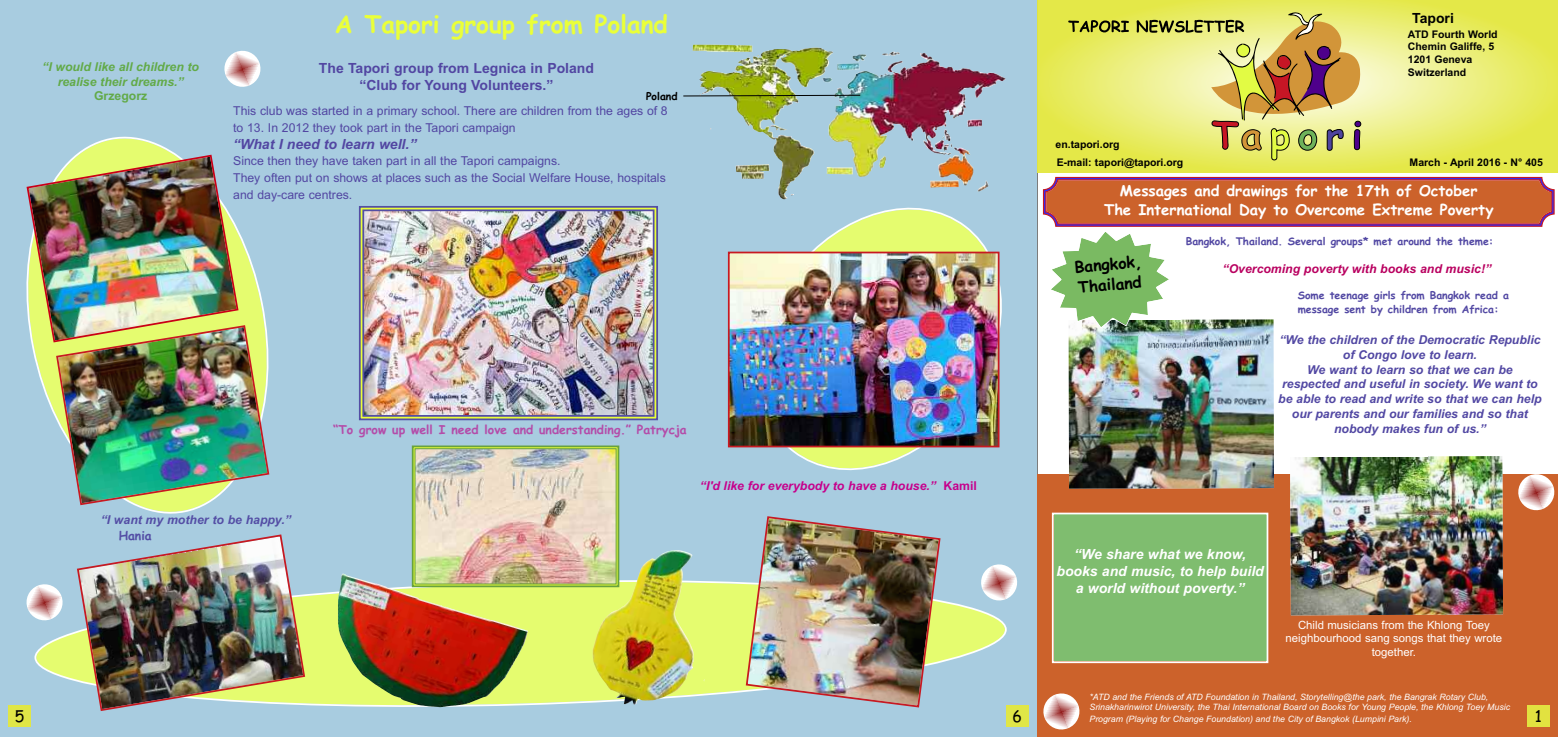
<style>
.page{position:relative;width:1558px;height:737px;background:#fff}
.page>*{position:absolute;margin:0;border:0;box-sizing:border-box;transform-origin:0 0}
.t1{font:700 24.5px "Comic Sans MS";color:#eaff39}
.t2{font:700 15.75px/20.3px "Comic Sans MS";color:#000}
.t3{font:15.75px "Comic Sans MS";color:#000}
.t4{font:700 14.88px/19.2px "Comic Sans MS";color:#fff;text-align:center}
.t5{font:italic 700 14px/16.8px "Arial";color:#fff;text-align:center}
.t6{font:700 14px/16.8px "Arial";color:#5246a2;text-align:center}
.t7{font:italic 700 14px "Arial";color:#5246a2}
.t8{font:700 14px "Arial";color:#000}
.t9{font:12.25px/16.6px "Arial";color:#5246a2}
.t10{font:italic 700 12.25px/14.7px "Arial";color:#5248a3;text-align:center}
.t11{font:700 12.25px "Comic Sans MS";color:#b44ca9}
.t12{font:italic 700 12.25px/14.7px "Arial";color:#62aa48;text-align:center}
.t13{font:italic 700 12.25px "Arial";color:#c6008c}
.t14{font:italic 700 12.25px "Arial";color:#b90060}
.t15{font:italic 700 12.25px "Arial";color:#544ea5}
.t16{font:700 12.25px "Arial";color:#62aa48}
.t17{font:700 12.25px "Comic Sans MS";color:#544ea5}
.t18{font:11.38px/13.7px "Arial";color:#fff;text-align:center}
.t19{font:700 10.5px/13.6px "Comic Sans MS";color:#5248a3}
.t20{font:700 10.5px/12.6px "Arial";color:#000}
.t21{font:700 10.5px "Comic Sans MS";color:#000}
.t22{font:italic 8.75px/10.5px "Arial";color:#fff}
.s1{font-style:normal}
</style>
<div class="page">
<hr style="left:1037px;top:0;width:1px;height:737px;background:#000">
<div style="left:1037px;top:474px;width:521px;height:263px;background:#cc622b"></div>
<svg style="left:1037px;top:0;width:521px;height:172px;background:#e8eb65"></svg>
<svg style="left:1043px;top:693px;width:37px;height:37px"></svg>
<div style="left:1053px;top:514px;width:213px;height:147px;background:#7fbd6f"></div>
<div style="left:1052px;top:512px;width:216px;height:151px;border:2px solid #fff"></div>
<img style="left:1042px;top:176px;width:513px;height:439px">
<div style="left:0;top:0;width:1037px;height:737px;background:#a8cce0"></div>
<img style="left:365px;top:212px;width:286px;height:202px">
<div style="left:359px;top:206px;width:299px;height:214px;border:2px solid #544ea5"></div>
<div style="left:362px;top:209px;width:292px;height:208px;border:2px solid #544ea5"></div>
<svg style="left:77px;top:136px;width:126px;height:378px"></svg>
<img style="left:26px;top:154px;width:244px;height:352px">
<svg style="left:34px;top:581px;width:973px;height:127px"></svg>
<img style="left:76px;top:534px;width:230px;height:177px">
<img style="left:337px;top:573px;width:191px;height:134px">
<img style="left:592px;top:550px;width:113px;height:155px">
<img style="left:745px;top:516px;width:196px;height:192px">
<img style="left:417px;top:450px;width:197px;height:132px">
<div style="left:412px;top:445px;width:207px;height:142px;border:2px solid #68a23e"></div>
<div style="left:415px;top:448px;width:201px;height:136px;border:1px solid #68a23e"></div>
<svg style="left:745px;top:189px;width:257px;height:282px"></svg>
<img style="left:731px;top:255px;width:265px;height:189px">
<div style="left:728px;top:252px;width:271px;height:195px;border:2px solid #c71921"></div>
<img style="left:699px;top:48px;width:144px;height:151px">
<svg style="left:683px;top:94px;width:178px;height:3px"></svg>
<svg style="left:26px;top:582px;width:39px;height:40px"></svg>
<svg style="left:979px;top:564px;width:38px;height:39px"></svg>
<svg style="left:224px;top:50px;width:37px;height:37px"></svg>
<div style="left:1527px;top:705px;width:22px;height:22px;background:#e3e841"></div>
<div style="left:8px;top:705px;width:23px;height:22px;background:#e3e841"></div>
<div style="left:1006px;top:705px;width:22px;height:22px;background:#e3e841"></div>
<svg style="left:1068px;top:20px;width:61px;height:12px"></svg>
<svg style="left:1136px;top:12px;width:225px;height:148px;background:#d4c771"></svg>
<h1 class="t1" style="left:335px;top:10px;width:335px">A Tapori group from Poland</h1>
<h3 class="t12" style="left:42px;top:59px;width:158px">“I would like all children to realise their dreams.”</h3>
<h3 class="t16" style="left:94px;top:89px;width:55px">Grzegorz</h3>
<p class="t21" style="left:646px;top:90px;width:33px">Poland</p>
<h3 class="t6" style="left:319px;top:60px;width:277px">The Tapori group from Legnica in Poland “Club for Young Volunteers.”</h3>
<h3 class="t9" style="left:233px;top:103px;width:436px">This club was started in a primary school. There are children from the ages of 8 to 13. In 2012 they took part in the Tapori campaign</h3>
<h3 class="t7" style="left:233px;top:136px;width:185px">“What I need to learn well.”</h3>
<h3 class="t9" style="left:233px;top:153px;width:434px">Since then they have taken part in all the Tapori campaigns.<br>They often put on shows at places such as the Social Welfare House, hospitals and day-care centres.</h3>
<h3 class="t15" style="left:101px;top:513px;width:192px">“I want my mother to be happy.”</h3>
<h3 class="t17" style="left:119px;top:528px;width:34px">Hania</h3>
<h3 class="t11" style="left:333px;top:422px;width:355px">“To grow up well I need love and understanding.” Patrycja</h3>
<h3 class="t13" style="left:700px;top:479px;width:278px">“I'd like for everybody to have a house.” <span class="s1">Kamil</span></h3>
<h3 class="t8" style="left:1412px;top:10px;width:43px">Tapori</h3>
<p class="t20" style="left:1408px;top:28px;width:91px">ATD Fourth World<br>Chemin Galiffe, 5<br>1201 Geneva<br>Switzerland</p>
<p class="t20" style="left:1055px;top:138px;width:66px">en.tapori.org</p>
<h3 class="t4" style="left:1104px;top:181px;width:391px">Messages and drawings for the 17th of October<br>The International Day to Overcome Extreme Poverty</h3>
<p class="t20" style="left:1056px;top:156px;width:128px">E-mail: tapori@tapori.org</p>
<p class="t20" style="left:1409px;top:156px;width:135px">March - April 2016 - N° 405</p>
<h2 class="t2" style="left:1073px;top:257px;width:69px;rotate:-5deg">Bangkok,<br>Thailand</h2>
<p class="t19" style="left:1185px;top:234px;width:309px">Bangkok, Thailand. Several groups* met around the theme:</p>
<h3 class="t14" style="left:1222px;top:262px;width:270px">“Overcoming poverty with books and music!”</h3>
<p class="t19" style="left:1298px;top:289px;width:213px">Some teenage girls from Bangkok read a message sent by children from Africa:</p>
<p class="t10" style="left:1278px;top:333px;width:265px">“We the children of the Democratic Republic of Congo love to learn.<br>We want to learn so that we can be respected and useful in society. We want to be able to read and write so that we can help our parents and our families and so that nobody makes fun of us.”</p>
<h3 class="t5" style="left:1056px;top:545px;width:209px">“We share what we know, books and music, to help build a world without poverty.”</h3>
<h3 class="t18" style="left:1285px;top:618px;width:218px">Child musicians from the Khlong Toey neighbourhood sang songs that they wrote together.</h3>
<p class="t22" style="left:1089px;top:691px;width:422px">*ATD and the Friends of ATD Foundation in Thailand, Storytelling@the park, the Bangrak Rotary Club,<br>Srinakharinwirot University, the Thai International Board on Books for Young People, the Khlong Toey Music</p>
<p class="t22" style="left:1089px;top:713px;width:324px">Program (Playing for Change Foundation) and the City of Bangkok (Lumpini Park).</p>
<h2 class="t3" style="left:15px;top:707px;width:11px">5</h2>
<h2 class="t3" style="left:1012px;top:707px;width:11px">6</h2>
<h2 class="t3" style="left:1534px;top:707px;width:9px">1</h2>
</div>
